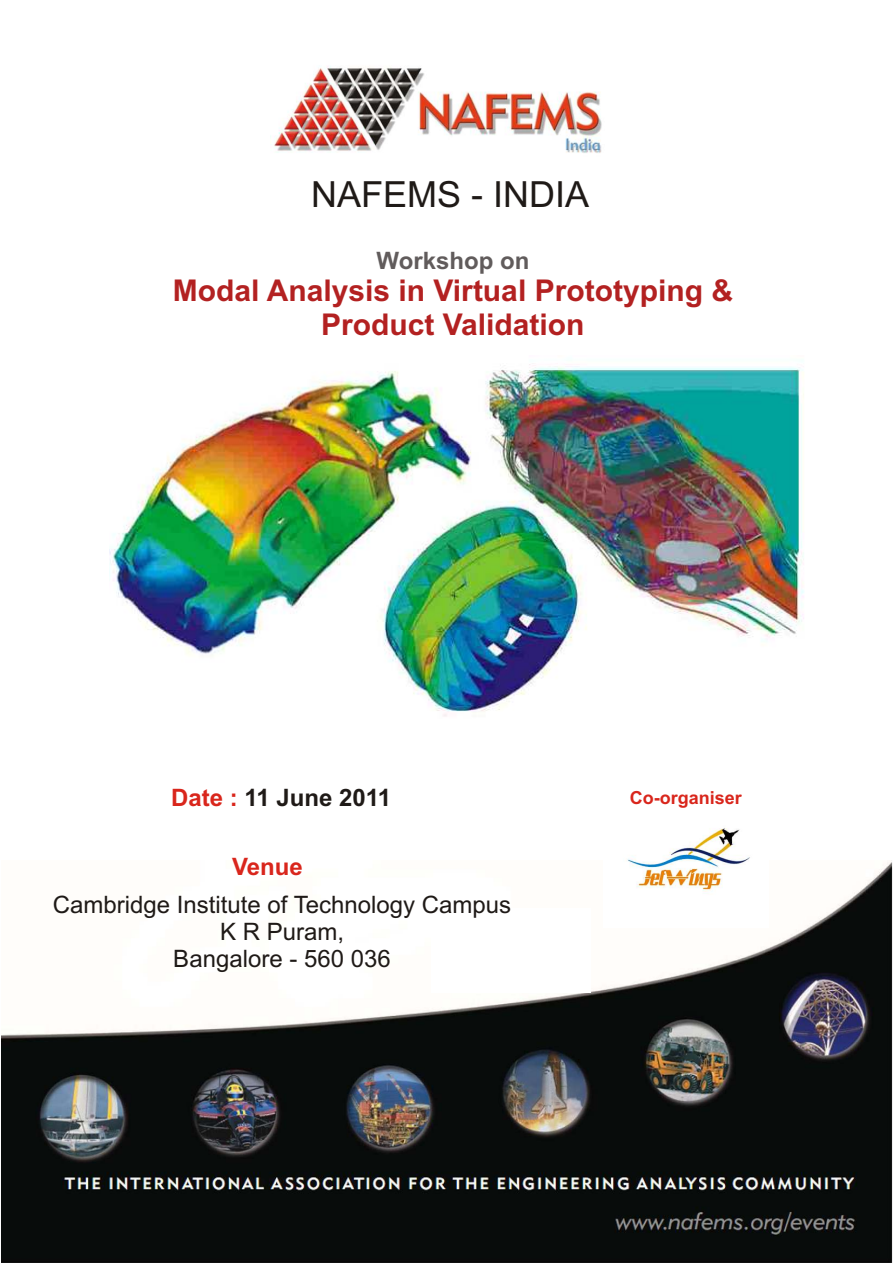
<style>
.page{position:relative;width:894px;height:1263px;background:#fff}
.page>*{position:absolute;margin:0;border:0;box-sizing:border-box;transform-origin:0 0}
.t1{font:36px "Arial";color:#1f1a17}
.t2{font:700 30px/33.5px "Arial";color:#b32121;text-align:center}
.t3{font:24px/26.8px "Arial";color:#1f1a17;text-align:center}
.t4{font:700 24px "Arial";color:#1f1a17}
.t5{font:700 24px "Arial";color:#615c5c}
.t6{font:700 24px "Arial";color:#d9261c}
.t7{font:700 18px "Arial";color:#d9261c}
.s1{color:#d9261c}
</style>
<div class="page">
<img style="left:2px;top:862px;width:891px;height:401px">
<img style="left:274px;top:66px;width:328px;height:87px">
<img style="left:431px;top:908px;width:160px;height:84px">
<img style="left:110px;top:364px;width:694px;height:353px">
<img style="left:604px;top:828px;width:165px;height:99px">
<h1 class="t1" style="left:311px;top:181px;width:280px">NAFEMS - INDIA</h1>
<p class="t5" style="left:377px;top:252px;width:154px">Workshop on</p>
<p class="t2" style="left:173px;top:277px;width:562px">Modal Analysis in Virtual Prototyping &amp;<br>Product Validation</p>
<p class="t4" style="left:171px;top:789px;width:222px"><span class="s1">Date :</span> 11 June 2011</p>
<p class="t6" style="left:232px;top:857px;width:72px">Venue</p>
<p class="t3" style="left:53px;top:894px;width:460px">Cambridge Institute of Technology Campus<br>K R Puram,<br>Bangalore - 560 036</p>
<p class="t7" style="left:630px;top:791px;width:113px">Co-organiser</p>
</div>
